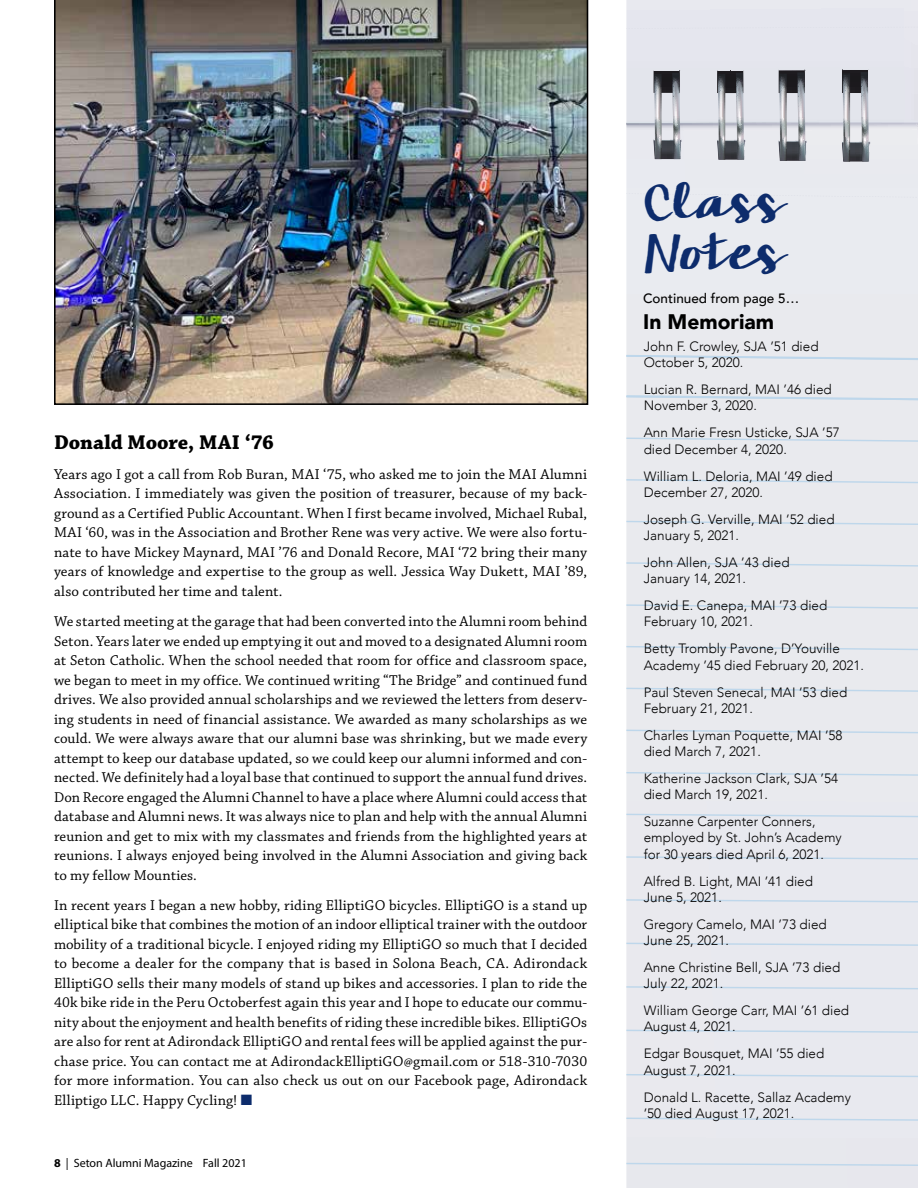
<style>
.page{position:relative;width:918px;height:1188px;background:#fff}
.page>*{position:absolute;margin:0;border:0;box-sizing:border-box;transform-origin:0 0}
.t1{font:45px/51px "KG Camden Market Script";letter-spacing:.015em;color:#0d2c6c}
.t2{font:700 21px "Chaparral Pro";letter-spacing:-.005em;color:#000}
.t3{font:900 21px "Avenir";color:#000}
.t4{font:15px/19.5px "Chaparral Pro";letter-spacing:.01em;color:#000;text-align:justify}
.t5{font:300 13.5px/16.2px "Avenir";color:#000}
.t6{font:500 13.5px "Avenir";color:#000}
.t7{font:12px "Myriad Pro";color:#000}
.s1{color:#0d2c6c}
.s2{font-weight:700}
</style>
<div class="page">
<div style="left:626px;top:162px;width:292px;height:1026px;background:#e9eaee"></div>
<svg style="left:626px;top:355px;width:292px;height:5px"></svg>
<svg style="left:626px;top:395px;width:292px;height:5px"></svg>
<svg style="left:626px;top:438px;width:292px;height:4px"></svg>
<svg style="left:626px;top:479px;width:292px;height:4px"></svg>
<svg style="left:626px;top:521px;width:292px;height:4px"></svg>
<svg style="left:626px;top:562px;width:292px;height:5px"></svg>
<svg style="left:626px;top:604px;width:292px;height:5px"></svg>
<svg style="left:626px;top:646px;width:292px;height:4px"></svg>
<svg style="left:626px;top:688px;width:292px;height:4px"></svg>
<svg style="left:626px;top:730px;width:292px;height:3px"></svg>
<svg style="left:626px;top:772px;width:292px;height:4px"></svg>
<svg style="left:626px;top:814px;width:292px;height:3px"></svg>
<svg style="left:626px;top:856px;width:292px;height:4px"></svg>
<svg style="left:626px;top:899px;width:292px;height:3px"></svg>
<svg style="left:626px;top:943px;width:292px;height:3px"></svg>
<svg style="left:626px;top:986px;width:292px;height:3px"></svg>
<svg style="left:626px;top:1030px;width:292px;height:3px"></svg>
<svg style="left:626px;top:1074px;width:292px;height:3px"></svg>
<svg style="left:626px;top:1118px;width:292px;height:3px"></svg>
<svg style="left:626px;top:1163px;width:292px;height:3px"></svg>
<svg style="left:626px;top:193px;width:291px;height:4px"></svg>
<svg style="left:626px;top:0;width:292px;height:162px;background:#d2d4da"></svg>
<img style="left:54px;top:0;width:534px;height:405px">
<h2 class="t2" style="left:54px;top:430px;width:222px">Donald Moore, MAI ‘76</h2>
<p class="t4" style="left:54px;top:465px;width:535px">Years ago I got a call from Rob Buran, MAI ‘75, who asked me to join the MAI Alumni Association. I immediately was given the position of treasurer, because of my back&shy;ground as a Certified Public Accountant. When I first became involved, Michael Rubal, MAI ‘60, was in the Association and Brother Rene was very active. We were also fortu&shy;nate to have Mickey Maynard, MAI ’76 and Donald Recore, MAI ‘72 bring their many years of knowledge and expertise to the group as well. Jessica Way Dukett, MAI ’89, also contributed her time and talent.</p>
<p class="t4" style="left:54px;top:612px;width:535px">We started meeting at the garage that had been converted into the Alumni room behind Seton. Years later we ended up emptying it out and moved to a designated Alumni room at Seton Catholic. When the school needed that room for office and classroom space, we began to meet in my office. We continued writing “The Bridge” and continued fund drives. We also provided annual scholarships and we reviewed the letters from deserv&shy;ing students in need of financial assistance. We awarded as many scholarships as we could. We were always aware that our alumni base was shrinking, but we made every attempt to keep our database updated, so we could keep our alumni informed and con&shy;nected. We definitely had a loyal base that continued to support the annual fund drives.<br>Don Recore engaged the Alumni Channel to have a place where Alumni could access that database and Alumni news. It was always nice to plan and help with the annual Alumni reunion and get to mix with my classmates and friends from the highlighted years at reunions. I always enjoyed being involved in the Alumni Association and giving back to my fellow Mounties.</p>
<p class="t4" style="left:54px;top:896px;width:535px">In recent years I began a new hobby, riding ElliptiGO bicycles. ElliptiGO is a stand up elliptical bike that combines the motion of an indoor elliptical trainer with the outdoor mobility of a traditional bicycle. I enjoyed riding my ElliptiGO so much that I decided to become a dealer for the company that is based in Solona Beach, CA. Adirondack ElliptiGO sells their many models of stand up bikes and accessories. I plan to ride the 40k bike ride in the Peru Octoberfest again this year and I hope to educate our commu&shy;nity about the enjoyment and health benefits of riding these incredible bikes. ElliptiGOs are also for rent at Adirondack ElliptiGO and rental fees will be applied against the pur&shy;chase price. You can contact me at AdirondackElliptiGO@gmail.com or 518-310-7030 for more information. You can also check us out on our Facebook page, Adirondack Elliptigo LLC. Happy Cycling! <span class="s1">■</span></p>
<p class="t7" style="left:54px;top:1156px;width:194px"><span class="s2">8</span> | Seton Alumni Magazine Fall 2021</p>
<h1 class="t1" style="left:644px;top:178px;width:141px">Class<br>Notes</h1>
<p class="t6" style="left:643px;top:286px;width:158px">Continued from page 5…</p>
<h2 class="t3" style="left:643px;top:304px;width:132px">In Memoriam</h2>
<p class="t5" style="left:644px;top:338px;width:176px">John F. Crowley, SJA ’51 died<br>October 5, 2020.</p>
<p class="t5" style="left:644px;top:381px;width:190px">Lucian R. Bernard, MAI ’46 died<br>November 3, 2020.</p>
<p class="t5" style="left:644px;top:425px;width:198px">Ann Marie Fresn Usticke, SJA ’57 died December 4, 2020.</p>
<p class="t5" style="left:644px;top:468px;width:190px">William L. Deloria, MAI ’49 died<br>December 27, 2020.</p>
<p class="t5" style="left:644px;top:511px;width:192px">Joseph G. Verville, MAI ’52 died<br>January 5, 2021.</p>
<p class="t5" style="left:644px;top:554px;width:147px">John Allen, SJA ’43 died<br>January 14, 2021.</p>
<p class="t5" style="left:644px;top:597px;width:185px">David E. Canepa, MAI ’73 died<br>February 10, 2021.</p>
<p class="t5" style="left:644px;top:641px;width:222px">Betty Trombly Pavone, D’Youville<br>Academy ’45 died February 20, 2021.</p>
<p class="t5" style="left:644px;top:684px;width:205px">Paul Steven Senecal, MAI ’53 died<br>February 21, 2021.</p>
<p class="t5" style="left:644px;top:727px;width:200px">Charles Lyman Poquette, MAI ’58 died March 7, 2021.</p>
<p class="t5" style="left:644px;top:770px;width:196px">Katherine Jackson Clark, SJA ’54 died March 19, 2021.</p>
<p class="t5" style="left:644px;top:813px;width:200px">Suzanne Carpenter Conners, employed by St. John’s Academy for 30 years died April 6, 2021.</p>
<p class="t5" style="left:644px;top:873px;width:171px">Alfred B. Light, MAI ’41 died<br>June 5, 2021.</p>
<p class="t5" style="left:644px;top:916px;width:185px">Gregory Camelo, MAI ’73 died<br>June 25, 2021.</p>
<p class="t5" style="left:644px;top:959px;width:198px">Anne Christine Bell, SJA ’73 died<br>July 22, 2021.</p>
<p class="t5" style="left:644px;top:1002px;width:207px">William George Carr, MAI ’61 died<br>August 4, 2021.</p>
<p class="t5" style="left:644px;top:1046px;width:182px">Edgar Bousquet, MAI ’55 died<br>August 7, 2021.</p>
<p class="t5" style="left:644px;top:1089px;width:209px">Donald L. Racette, Sallaz Academy ’50 died August 17, 2021.</p>
</div>
